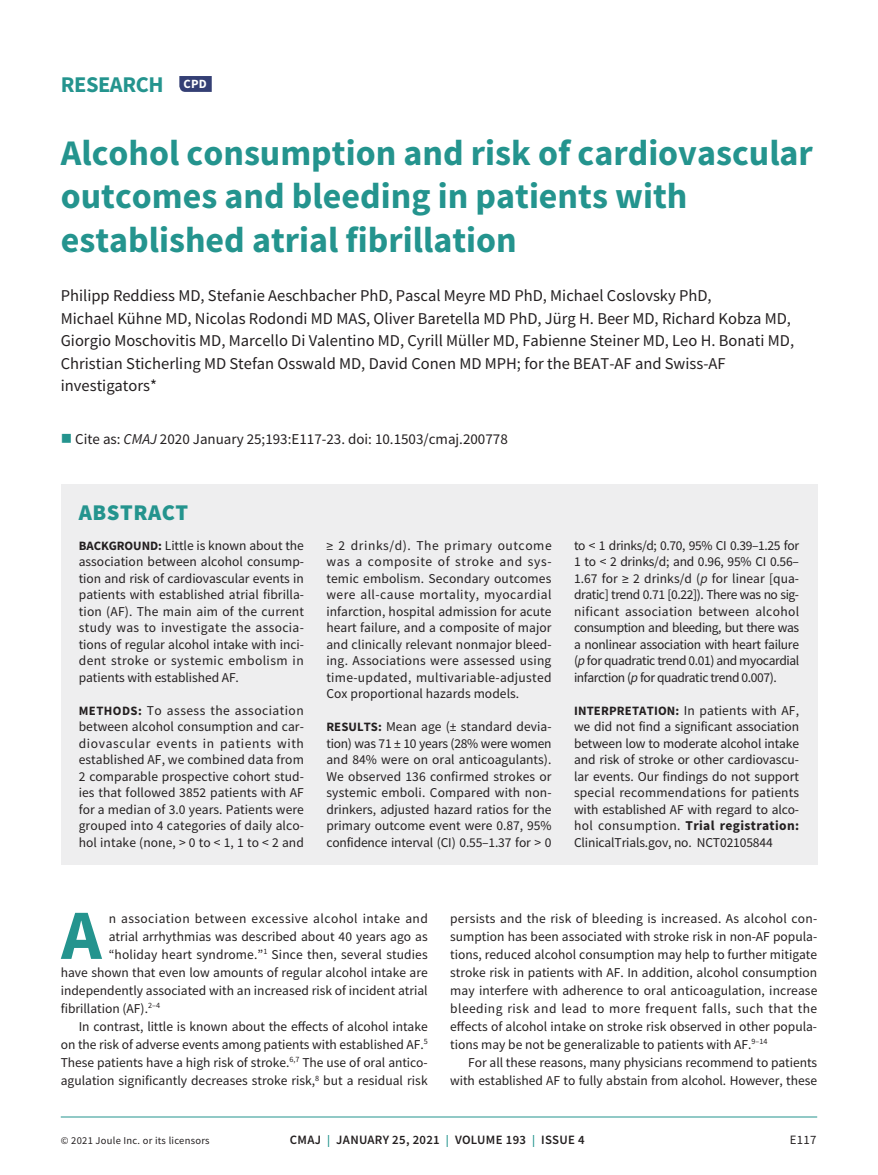
<style>
.page{position:relative;width:878px;height:1175px;background:#fff}
.page>*{position:absolute;margin:0;border:0;box-sizing:border-box;transform-origin:0 0}
.t1{font:700 70.65px "Source Sans Pro";color:#24948e}
.t2{font:700 36px/43.2px "Source Sans Pro";color:#24948e}
.t3{font:700 22.5px "Source Sans Pro";letter-spacing:-.02em;color:#24948e}
.t4{font:900 22.5px "Source Sans Pro";letter-spacing:.025em;color:#24948e}
.t5{font:16.5px/22.5px "Source Sans Pro";color:#231f20}
.t6{font:15px "Source Sans Pro";color:#231f20}
.t7{font:13.5px/16.5px "Source Sans Pro";color:#231f20;text-align:justify}
.t8{font:13.5px "Source Sans Pro";letter-spacing:.03em;color:#231f20}
.t9{font:600 12.75px "Source Sans Pro";letter-spacing:.025em;color:#231f20}
.t10{font:12.75px "Source Sans Pro";color:#231f20}
.t11{font:10.5px "Source Sans Pro";letter-spacing:.025em;color:#231f20}
.s1{color:#24948e}
.s2{font-style:italic}
.s3{font-weight:700;font-size:12.75px}
.s4{font-weight:700}
.s5{font-size:12px;color:#24948e}
</style>
<div class="page">
<hr style="left:61px;top:1116px;width:756px;height:1px;background:#24948e">
<svg style="left:179px;top:76px;width:33px;height:16px"></svg>
<div style="left:61px;top:485px;width:756px;height:380px;background:#eeeeef"></div>
<h3 class="t3" style="left:61px;top:69px;width:147px">RESEARCH <sup>CPD</sup></h3>
<h2 class="t2" style="left:61px;top:131px;width:753px">Alcohol consumption and risk of cardiovascular outcomes and bleeding in patients with established atrial fibrillation</h2>
<p class="t5" style="left:61px;top:284px;width:734px">Philipp Reddiess MD, Stefanie Aeschbacher PhD, Pascal Meyre MD PhD, Michael Coslovsky PhD,<br>Michael Kühne MD, Nicolas Rodondi MD MAS, Oliver Baretella MD PhD, Jürg H. Beer MD, Richard Kobza MD, Giorgio Moschovitis MD, Marcello Di Valentino MD, Cyrill Müller MD, Fabienne Steiner MD, Leo H. Bonati MD, Christian Sticherling MD Stefan Osswald MD, David Conen MD MPH; for the BEAT-AF and Swiss-AF investigators*</p>
<p class="t6" style="left:61px;top:429px;width:448px"><span class="s1">■</span> Cite as: <span class="s2">CMAJ</span> 2020 January 25;193:E117-23. doi: 10.1503/cmaj.200778</p>
<h3 class="t4" style="left:79px;top:496px;width:111px">ABSTRACT</h3>
<p class="t7" style="left:79px;top:537px;width:227px"><span class="s3">BACKGROUND:</span> Little is known about the association between alcohol consump&shy;tion and risk of cardiovascular events in patients with established atrial fibrilla&shy;tion (AF). The main aim of the current study was to investigate the associa&shy;tions of regular alcohol intake with inci&shy;dent stroke or systemic embolism in patients with established AF.</p>
<p class="t7" style="left:79px;top:702px;width:227px"><span class="s3">METHODS:</span> To assess the association between alcohol consumption and car&shy;diovascular events in patients with established AF, we combined data from 2 comparable prospective cohort stud&shy;ies that followed 3852 patients with AF for a median of 3.0 years. Patients were grouped into 4 categories of daily alco&shy;hol intake (none, &gt; 0 to &lt; 1, 1 to &lt; 2 and</p>
<p class="t7" style="left:326px;top:537px;width:227px">≥ 2 drinks/d). The primary outcome was a composite of stroke and sys&shy;temic embolism. Secondary outcomes were all-cause mortality, myocardial infarction, hospital admission for acute heart failure, and a composite of major and clinically relevant nonmajor bleed&shy;ing. Associations were assessed using time-updated, multivariable-adjusted Cox proportional hazards models.</p>
<p class="t7" style="left:326px;top:718px;width:227px"><span class="s3">RESULTS:</span> Mean age (± standard devia&shy;tion) was 71 ± 10 years (28% were women and 84% were on oral anticoagulants).<br>We observed 136 confirmed strokes or systemic emboli. Compared with non&shy;drinkers, adjusted hazard ratios for the primary outcome event were 0.87, 95% confidence interval (CI) 0.55–1.37 for &gt; 0</p>
<p class="t7" style="left:574px;top:537px;width:227px">to &lt; 1 drinks/d; 0.70, 95% CI 0.39–1.25 for 1 to &lt; 2 drinks/d; and 0.96, 95% CI 0.56– 1.67 for ≥ 2 drinks/d (<span class="s2">p</span> for linear [qua&shy;dratic] trend 0.71 [0.22]). There was no sig&shy;nificant association between alcohol consumption and bleeding, but there was a nonlinear association with heart failure (<span class="s2">p</span> for quadratic trend 0.01) and myocardial infarction (<span class="s2">p</span> for quadratic trend 0.007).</p>
<p class="t7" style="left:574px;top:702px;width:227px"><span class="s3">INTERPRETATION:</span> In patients with AF, we did not find a significant association between low to moderate alcohol intake and risk of stroke or other cardiovascu&shy;lar events. Our findings do not support special recommendations for patients with established AF with regard to alco&shy;hol consumption. <span class="s4">Trial registration:<br></span>ClinicalTrials.gov, no. NCT02105844</p>
<h1 class="t1" style="left:61px;top:887px;width:42px">A</h1>
<p class="t8" style="left:109px;top:909px;width:320px">n association between excessive alcohol intake and</p>
<p class="t7" style="left:109px;top:928px;width:320px">atrial arrhythmias was described about 40 years ago as</p>
<p class="t7" style="left:109px;top:946px;width:320px">“holiday heart syndrome.”<sup>1</sup> Since then, several studies</p>
<p class="t7" style="left:61px;top:964px;width:368px">have shown that even low amounts of regular alcohol intake are</p>
<p class="t7" style="left:61px;top:982px;width:368px">independently associated with an increased risk of incident atrial</p>
<p class="t7" style="left:61px;top:1000px;width:101px">fibrillation (AF).<sup>2–4</sup></p>
<p class="t7" style="left:79px;top:1018px;width:350px">In contrast, little is known about the effects of alcohol intake</p>
<p class="t7" style="left:61px;top:1036px;width:368px">on the risk of adverse events among patients with established AF.<sup>5</sup></p>
<p class="t7" style="left:61px;top:1054px;width:368px">These patients have a high risk of stroke.<sup>6,7</sup> The use of oral antico-</p>
<p class="t7" style="left:61px;top:1072px;width:368px">agulation significantly decreases stroke risk,<sup>8</sup> but a residual risk</p>
<p class="t7" style="left:450px;top:909px;width:368px;line-height:18px">persists and the risk of bleeding is increased. As alcohol con&shy;sumption has been associated with stroke risk in non-AF popula&shy;tions, reduced alcohol consumption may help to further mitigate stroke risk in patients with AF. In addition, alcohol consumption may interfere with adherence to oral anticoagulation, increase bleeding risk and lead to more frequent falls, such that the effects of alcohol intake on stroke risk observed in other popula&shy;tions may be not be generalizable to patients with AF.<sup>9–14</sup></p>
<p class="t7" style="left:450px;top:1053px;width:368px;line-height:18px;text-align:right">For all these reasons, many physicians recommend to patients with established AF to fully abstain from alcohol. However, these</p>
<p class="t11" style="left:61px;top:1134px;width:150px">© 2021 Joule Inc. or its licensors</p>
<p class="t9" style="left:290px;top:1131px;width:296px">CMAJ <span class="s5">|</span> JANUARY 25, 2021 <span class="s5">|</span> VOLUME 193 <span class="s5">|</span> ISSUE 4</p>
<p class="t10" style="left:789px;top:1132px;width:28px">E117</p>
</div>
